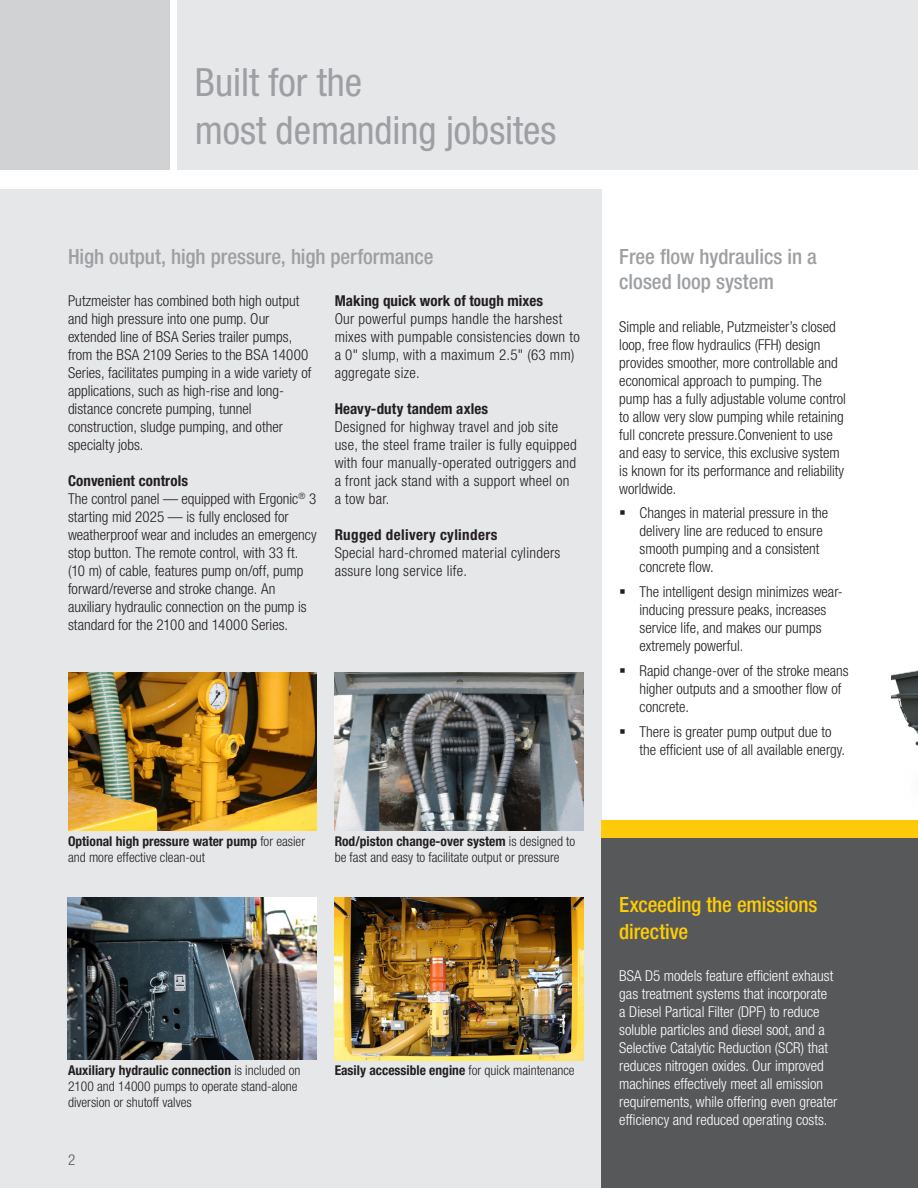
<style>
.page{position:relative;width:918px;height:1188px;background:#fff}
.page>*{position:absolute;margin:0;border:0;box-sizing:border-box;transform-origin:0 0}
.Page_Headline{font:condensed 39px "Helvetica Neue LT Pro";color:#9d9fa2}
.subhead_grey{font:500 condensed 21px "Helvetica Neue LT Pro";letter-spacing:-.005em;color:#9d9fa2}
.Body_Copy_Style{font:500 condensed 21px/25.5px "Helvetica Neue LT Std";color:#9d9fa2}
.subhead_grey-2{font:500 condensed 21px/26.2px "Helvetica Neue LT Pro";letter-spacing:-.005em;color:#ffcd05}
.Bullet_Copy{font:300 condensed 15px/18px "Helvetica Neue LT Std";color:#231f20}
.copy_text{font:300 condensed 15px/18px "Helvetica Neue LT Pro";color:#231f20}
.Page_Copy{font:300 condensed 15px/18px "Helvetica Neue LT Std";letter-spacing:.02em;color:#231f20}
.Page_Copy-2{font:300 condensed 15px/18px "Helvetica Neue LT Std";color:#fff}
.copy_text_bold{font:700 condensed 15px "Helvetica Neue LT Pro";letter-spacing:.01em;color:#231f20}
.Bullet_Copy-2{font:300 condensed 15px "Helvetica Neue LT Pro";color:#57585a}
.Page_Copy-3{font:300 condensed 13.5px/16.2px "Helvetica Neue LT Std";color:#231f20}
.Page_Copy-4{font:700 condensed 13.5px "Helvetica Neue LT Std";color:#231f20}
.s1{font-weight:700}
.s2{font-weight:300}
</style>
<div class="page">
<div style="left:0;top:189px;width:601px;height:999px;background:#e6e7e9"></div>
<div style="left:0;top:0;width:169px;height:169px;background:#d1d2d4"></div>
<img style="left:68px;top:672px;width:249px;height:159px">
<img style="left:68px;top:898px;width:249px;height:162px">
<img style="left:335px;top:672px;width:248px;height:159px">
<img style="left:335px;top:898px;width:248px;height:162px">
<img style="left:891px;top:670px;width:27px;height:151px">
<div style="left:601px;top:838px;width:317px;height:350px;background:#57585a"></div>
<div style="left:601px;top:821px;width:317px;height:17px;background:#feca0a"></div>
<p class="Page_Headline" style="left:195px;top:60px;width:169px">Built for the</p>
<p class="Page_Headline" style="left:195px;top:108px;width:363px">most demanding jobsites</p>
<p class="subhead_grey" style="left:68px;top:244px;width:367px">High output, high pressure, high performance</p>
<p class="copy_text" style="left:68px;top:292px;width:245px">Putzmeister has combined both high output and high pressure into one pump. Our extended line of BSA Series trailer pumps, from the BSA 2109 Series to the BSA 14000<br>Series, facilitates pumping in a wide variety of applications, such as high-rise and long&shy;distance concrete pumping, tunnel construction, sludge pumping, and other specialty jobs.</p>
<p class="copy_text_bold" style="left:68px;top:472px;width:122px">Convenient controls</p>
<p class="copy_text" style="left:68px;top:490px;width:250px">The control panel — equipped with Ergonic<sup>®</sup> 3 starting mid 2025 — is fully enclosed for weatherproof wear and includes an emergency stop button. The remote control, with 33 ft. (10 m) of cable, features pump on/off, pump forward/reverse and stroke change. An auxiliary hydraulic connection on the pump is standard for the 2100 and 14000 Series.</p>
<p class="copy_text_bold" style="left:335px;top:292px;width:210px">Making quick work of tough mixes</p>
<p class="Page_Copy" style="left:335px;top:310px;width:247px">Our powerful pumps handle the harshest mixes with pumpable consistencies down to a 0" slump, with a maximum 2.5" (63 mm) aggregate size.</p>
<p class="copy_text_bold" style="left:335px;top:400px;width:155px">Heavy-duty tandem axles</p>
<p class="Page_Copy" style="left:335px;top:418px;width:244px">Designed for highway travel and job site use, the steel frame trailer is fully equipped with four manually-operated outriggers and a front jack stand with a support wheel on a tow bar.</p>
<p class="copy_text_bold" style="left:335px;top:526px;width:164px">Rugged delivery cylinders</p>
<p class="Page_Copy" style="left:335px;top:544px;width:227px">Special hard-chromed material cylinders assure long service life.</p>
<p class="Page_Copy-3" style="left:68px;top:833px;width:239px"><span class="s1">Optional high pressure water pump</span> for easier and more effective clean-out</p>
<p class="Page_Copy-3" style="left:335px;top:833px;width:242px"><span class="s1">Rod/piston change-over system</span> is designed to be fast and easy to facilitate output or pressure</p>
<p class="Page_Copy-3" style="left:68px;top:1062px;width:234px"><span class="s1">Auxiliary hydraulic connection</span> is included on<br>2100 and 14000 pumps to operate stand-alone diversion or shutoff valves</p>
<p class="Bullet_Copy-2" style="left:68px;top:1151px;width:9px">2</p>
<p class="Page_Copy-4" style="left:335px;top:1062px;width:242px">Easily accessible engine <span class="s2">for quick maintenance</span></p>
<p class="Body_Copy_Style" style="left:619px;top:243px;width:199px">Free flow hydraulics in a closed loop system</p>
<p class="Bullet_Copy" style="left:619px;top:317px;width:228px">Simple and reliable, Putzmeister’s closed loop, free flow hydraulics (FFH) design provides smoother, more controllable and economical approach to pumping. The pump has a fully adjustable volume control to allow very slow pumping while retaining full concrete pressure.Convenient to use and easy to service, this exclusive system is known for its performance and reliability worldwide.</p>
<p class="Bullet_Copy" style="left:640px;top:504px;width:190px">Changes in material pressure in the delivery line are reduced to ensure smooth pumping and a consistent concrete flow.</p>
<p class="Bullet_Copy" style="left:640px;top:583px;width:205px">The intelligent design minimizes wear&shy;inducing pressure peaks, increases service life, and makes our pumps extremely powerful.</p>
<p class="Bullet_Copy" style="left:640px;top:661px;width:211px">Rapid change-over of the stroke means higher outputs and a smoother flow of concrete.</p>
<p class="Bullet_Copy" style="left:640px;top:722px;width:207px">There is greater pump output due to the efficient use of all available energy.</p>
<p class="subhead_grey-2" style="left:619px;top:891px;width:200px">Exceeding the emissions directive</p>
<p class="Page_Copy-2" style="left:619px;top:966px;width:219px">BSA D5 models feature efficient exhaust gas treatment systems that incorporate<br>a Diesel Partical Filter (DPF) to reduce soluble particles and diesel soot, and a Selective Catalytic Reduction (SCR) that reduces nitrogen oxides. Our improved machines effectively meet all emission requirements, while offering even greater efficiency and reduced operating costs.</p>
</div>
